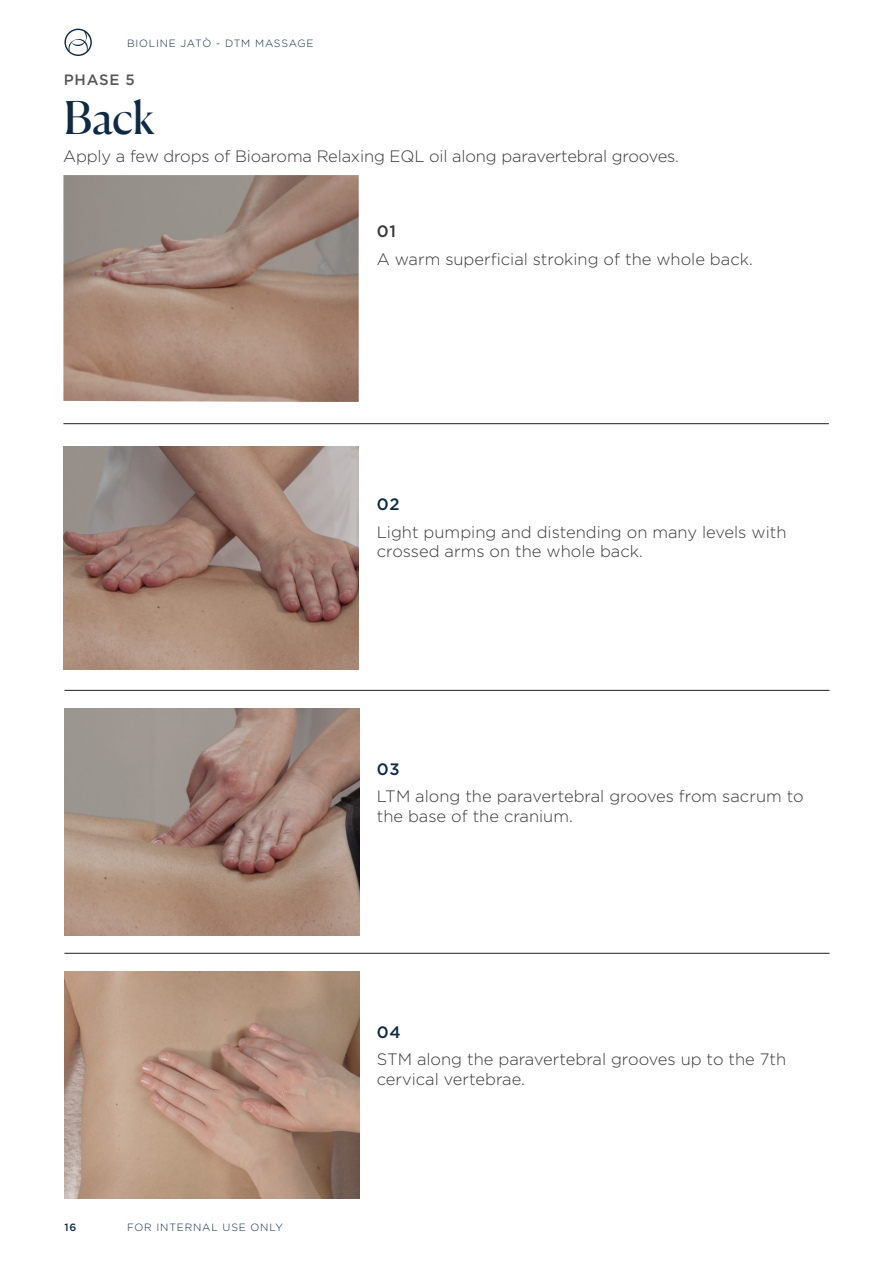
<style>
.page{position:relative;width:893px;height:1263px;background:#fff}
.page>*{position:absolute;margin:0;border:0;box-sizing:border-box;transform-origin:0 0}
.t1{font:45px "Canela";color:#0e2a45}
.t2{font:300 16.5px/19.8px "Gotham";color:#383839}
.t3{font:500 16.5px "Gotham";color:#0e2a45}
.t4{font:500 16.5px "Gotham";color:#383839}
.t5{font:500 15px "Gotham";letter-spacing:.05em;color:#57585a}
.t6{font:300 10.5px "Gotham";letter-spacing:.075em;color:#0e2a45}
.t7{font:500 10.5px "Gotham";color:#0e2a45}
</style>
<div class="page">
<svg style="left:64px;top:29px;width:28px;height:27px"></svg>
<hr style="left:63px;top:423px;width:766px;height:1px;background:#231f20">
<hr style="left:64px;top:690px;width:765px;height:1px;background:#231f20">
<img style="left:63px;top:175px;width:296px;height:227px">
<img style="left:63px;top:447px;width:296px;height:223px">
<img style="left:64px;top:708px;width:296px;height:227px">
<hr style="left:64px;top:953px;width:765px;height:1px;background:#231f20">
<img style="left:64px;top:971px;width:296px;height:227px">
<p class="t6" style="left:127px;top:38px;width:188px">BIOLINE JATÒ - DTM MASSAGE</p>
<p class="t5" style="left:64px;top:71px;width:73px">PHASE 5</p>
<p class="t1" style="left:64px;top:83px;width:92px">Back</p>
<p class="t2" style="left:63px;top:146px;width:617px">Apply a few drops of Bioaroma Relaxing EQL oil along paravertebral grooves.</p>
<p class="t4" style="left:377px;top:222px;width:21px">01</p>
<p class="t2" style="left:377px;top:249px;width:378px">A warm superficial stroking of the whole back.</p>
<p class="t3" style="left:377px;top:495px;width:24px">02</p>
<p class="t2" style="left:377px;top:521px;width:411px">Light pumping and distending on many levels with crossed arms on the whole back.</p>
<p class="t3" style="left:377px;top:760px;width:24px">03</p>
<p class="t2" style="left:377px;top:786px;width:428px">LTM along the paravertebral grooves from sacrum to the base of the cranium.</p>
<p class="t7" style="left:64px;top:1222px;width:13px">16</p>
<p class="t6" style="left:127px;top:1222px;width:157px">FOR INTERNAL USE ONLY</p>
<p class="t3" style="left:377px;top:1023px;width:26px">04</p>
<p class="t2" style="left:377px;top:1049px;width:411px">STM along the paravertebral grooves up to the 7th cervical vertebrae.</p>
</div>
